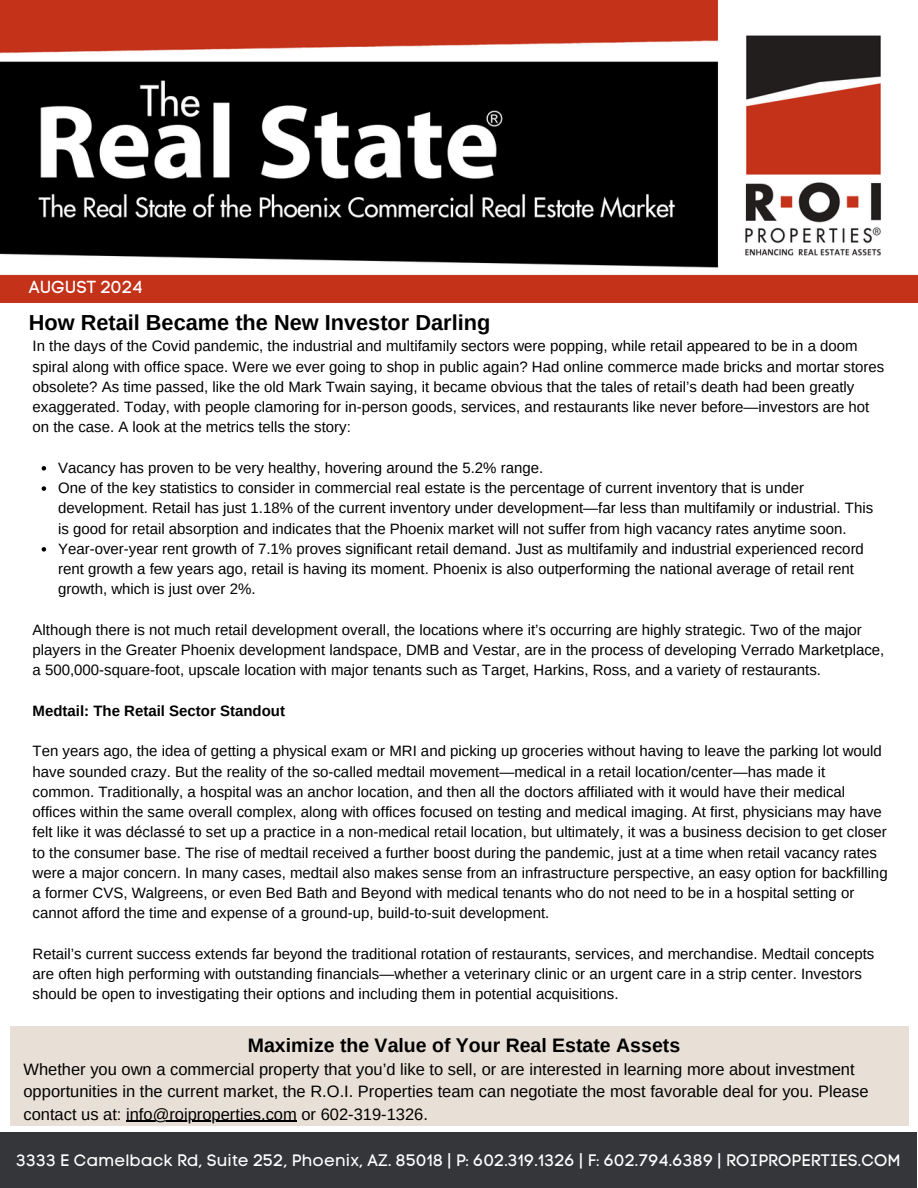
<style>
.page{position:relative;width:918px;height:1188px;background:#fff}
.page>*{position:absolute;margin:0;border:0;box-sizing:border-box;transform-origin:0 0}
.t1{font:700 21.75px "Arimo";color:#000}
.t2{font:700 19.5px "Arimo";color:#000}
.t3{font:17.25px "Code Pro Normal LC";color:#fff}
.t4{font:16.5px/22.5px "Arimo";color:#000}
.t5{font:16.5px "Code Pro Normal LC";letter-spacing:.005em;color:#fff}
.t6{font:15px/20.2px "Arimo";color:#000}
.t7{font:700 15px "Arimo";color:#000}
</style>
<div class="page">
<img style="left:0;top:0;width:918px;height:303px">
<div style="left:10px;top:1027px;width:898px;height:99px;background:#e8e0d6"></div>
<div style="left:0;top:1133px;width:917px;height:55px;background:#35363a"></div>
<hr style="left:126px;top:1121px;width:171px;height:1px;background:#000">
<svg style="left:42px;top:466px;width:4px;height:5px"></svg>
<svg style="left:42px;top:486px;width:4px;height:5px"></svg>
<svg style="left:42px;top:547px;width:4px;height:5px"></svg>
<p class="t3" style="left:29px;top:276px;width:116px">AUGUST 2024</p>
<h1 class="t1" style="left:29px;top:311px;width:463px">How Retail Became the New Investor Darling</h1>
<p class="t6" style="left:33px;top:336px;width:853px">In the days of the Covid pandemic, the industrial and multifamily sectors were popping, while retail appeared to be in a doom spiral along with office space. Were we ever going to shop in public again? Had online commerce made bricks and mortar stores obsolete? As time passed, like the old Mark Twain saying, it became obvious that the tales of retail’s death had been greatly exaggerated. Today, with people clamoring for in-person goods, services, and restaurants like never before—investors are hot on the case. A look at the metrics tells the story:</p>
<p class="t6" style="left:58px;top:457px;width:487px">Vacancy has proven to be very healthy, hovering around the 5.2% range.</p>
<h4 class="t6" style="left:58px;top:478px;width:817px">One of the key statistics to consider in commercial real estate is the percentage of current inventory that is under development. Retail has just 1.18% of the current inventory under development—far less than multifamily or industrial. This is good for retail absorption and indicates that the Phoenix market will not suffer from high vacancy rates anytime soon.</h4>
<p class="t6" style="left:58px;top:538px;width:807px">Year-over-year rent growth of 7.1% proves significant retail demand. Just as multifamily and industrial experienced record rent growth a few years ago, retail is having its moment. Phoenix is also outperforming the national average of retail rent growth, which is just over 2%.</p>
<p class="t6" style="left:33px;top:619px;width:853px">Although there is not much retail development overall, the locations where it’s occurring are highly strategic. Two of the major players in the Greater Phoenix development landspace, DMB and Vestar, are in the process of developing Verrado Marketplace, a 500,000-square-foot, upscale location with major tenants such as Target, Harkins, Ross, and a variety of restaurants.</p>
<h3 class="t7" style="left:33px;top:702px;width:254px">Medtail: The Retail Sector Standout</h3>
<h3 class="t6" style="left:33px;top:741px;width:857px">Ten years ago, the idea of getting a physical exam or MRI and picking up groceries without having to leave the parking lot would have sounded crazy. But the reality of the so-called medtail movement—medical in a retail location/center—has made it common. Traditionally, a hospital was an anchor location, and then all the doctors affiliated with it would have their medical offices within the same overall complex, along with offices focused on testing and medical imaging. At first, physicians may have felt like it was déclassé to set up a practice in a non-medical retail location, but ultimately, it was a business decision to get closer to the consumer base. The rise of medtail received a further boost during the pandemic, just at a time when retail vacancy rates were a major concern. In many cases, medtail also makes sense from an infrastructure perspective, an easy option for backfilling a former CVS, Walgreens, or even Bed Bath and Beyond with medical tenants who do not need to be in a hospital setting or cannot afford the time and expense of a ground-up, build-to-suit development.</h3>
<p class="t6" style="left:33px;top:943px;width:843px">Retail’s current success extends far beyond the traditional rotation of restaurants, services, and merchandise. Medtail concepts are often high performing with outstanding financials—whether a veterinary clinic or an urgent care in a strip center. Investors should be open to investigating their options and including them in potential acquisitions.</p>
<p class="t2" style="left:248px;top:1034px;width:434px">Maximize the Value of Your Real Estate Assets</p>
<p class="t4" style="left:23px;top:1058px;width:847px">Whether you own a commercial property that you’d like to sell, or are interested in learning more about investment opportunities in the current market, the R.O.I. Properties team can negotiate the most favorable deal for you. Please contact us at: info@roiproperties.com or 602-319-1326.</p>
<h2 class="t5" style="left:16px;top:1151px;width:886px">3333 E Camelback Rd, Suite 252, Phoenix, AZ. 85018 | P: 602.319.1326 | F: 602.794.6389 | ROIPROPERTIES.COM</h2>
</div>
